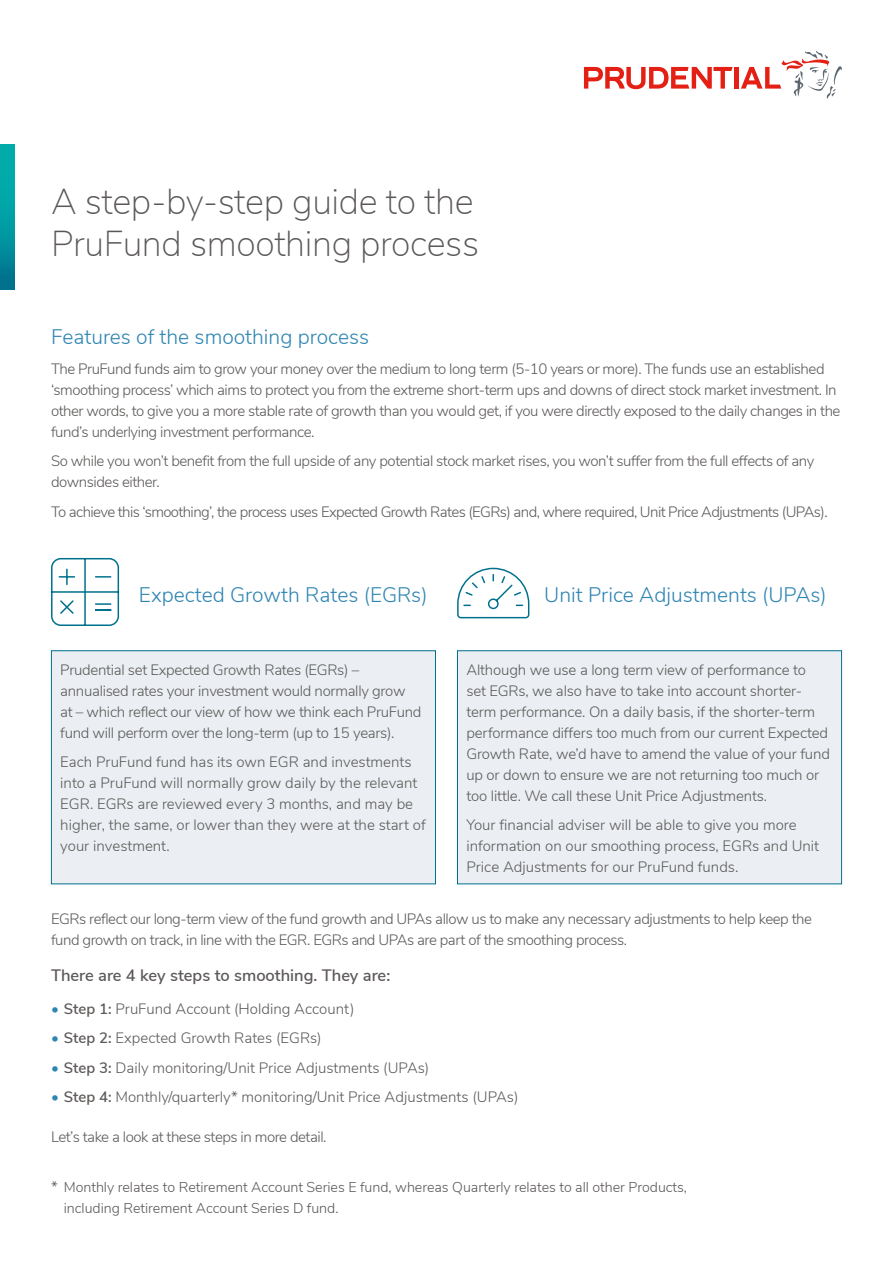
<style>
.page{position:relative;width:893px;height:1263px;background:#fff}
.page>*{position:absolute;margin:0;border:0;box-sizing:border-box;transform-origin:0 0}
.t1{font:200 36px/42px "Nunito Sans";letter-spacing:-.01em;color:#5b5857}
.t2{font:300 21px "Nunito Sans";color:#2e85b2}
.t3{font:600 16.5px "Nunito Sans";color:#5b5857}
.t4{font:300 15px/21px "Nunito Sans";letter-spacing:-.02em;color:#5b5857}
.t5{font:300 15px/21px "Nunito Sans";color:#5b5857}
.t6{font:300 15px "Nunito Sans";letter-spacing:-.04em;color:#5b5857}
.t7{font:300 14.25px/21px "Nunito Sans";letter-spacing:-.005em;color:#5b5857}
.s1{font-weight:600;color:#2e85b2}
.s2{font-weight:600}
.s3{font-size:15px}
</style>
<div class="page">
<svg style="left:0;top:145px;width:15px;height:144px;background:#0098a1"></svg>
<hr style="left:734px;top:67px;width:4px;height:22px;background:#e41f13">
<svg style="left:741px;top:51px;width:101px;height:48px"></svg>
<svg style="left:584px;top:67px;width:149px;height:22px"></svg>
<div style="left:51px;top:651px;width:384px;height:233px;background:#ebeff3"></div>
<div style="left:51px;top:650px;width:385px;height:234px;border:1px solid #00718d"></div>
<div style="left:457px;top:651px;width:385px;height:233px;background:#ebeff3"></div>
<div style="left:457px;top:650px;width:385px;height:234px;border:1px solid #00718d"></div>
<svg style="left:457px;top:567px;width:73px;height:52px"></svg>
<svg style="left:51px;top:557px;width:69px;height:69px"></svg>
<h1 class="t1" style="left:51px;top:179px;width:430px">A step-by-step guide to the<br>PruFund smoothing process</h1>
<h2 class="t2" style="left:51px;top:322px;width:320px">Features of the smoothing process</h2>
<p class="t4" style="left:51px;top:357px;width:791px">The PruFund funds aim to grow your money over the medium to long term (5-10 years or more). The funds use an established ‘smoothing process’ which aims to protect you from the extreme short-term ups and downs of direct stock market investment. In other words, to give you a more stable rate of growth than you would get, if you were directly exposed to the daily changes in the fund’s underlying investment performance.</p>
<p class="t4" style="left:51px;top:450px;width:765px">So while you won’t benefit from the full upside of any potential stock market rises, you won’t suffer from the full effects of any downsides either.</p>
<p class="t6" style="left:51px;top:501px;width:778px">To achieve this ‘smoothing’, the process uses Expected Growth Rates (EGRs) and, where required, Unit Price Adjustments (UPAs).</p>
<h2 class="t2" style="left:139px;top:579px;width:290px">Expected Growth Rates (EGRs)</h2>
<h2 class="t2" style="left:544px;top:579px;width:284px">Unit Price Adjustments (UPAs)</h2>
<p class="t4" style="left:60px;top:658px;width:363px">Prudential set Expected Growth Rates (EGRs) – annualised rates your investment would normally grow at – which reflect our view of how we think each PruFund fund will perform over the long-term (up to 15 years).</p>
<p class="t5" style="left:60px;top:751px;width:367px">Each PruFund fund has its own EGR and investments into a PruFund will normally grow daily by the relevant EGR. EGRs are reviewed every 3 months, and may be higher, the same, or lower than they were at the start of your investment.</p>
<p class="t4" style="left:466px;top:658px;width:365px">Although we use a long term view of performance to<br>set EGRs, we also have to take into account shorter&shy;term performance. On a daily basis, if the shorter-term performance differs too much from our current Expected Growth Rate, we’d have to amend the value of your fund up or down to ensure we are not returning too much or too little. We call these Unit Price Adjustments.</p>
<p class="t5" style="left:466px;top:814px;width:354px">Your financial adviser will be able to give you more information on our smoothing process, EGRs and Unit<br>Price Adjustments for our PruFund funds.</p>
<p class="t4" style="left:51px;top:907px;width:762px">EGRs reflect our long-term view of the fund growth and UPAs allow us to make any necessary adjustments to help keep the fund growth on track, in line with the EGR. EGRs and UPAs are part of the smoothing process.</p>
<p class="t3" style="left:51px;top:963px;width:341px">There are 4 key steps to smoothing. They are:</p>
<p class="t5" style="left:51px;top:997px;width:305px"><span class="s1">•</span> <span class="s2">Step 1:</span> PruFund Account (Holding Account)</p>
<p class="t5" style="left:51px;top:1026px;width:272px"><span class="s1">•</span> <span class="s2">Step 2:</span> Expected Growth Rates (EGRs)</p>
<p class="t5" style="left:51px;top:1056px;width:380px"><span class="s1">•</span> <span class="s2">Step 3:</span> Daily monitoring/Unit Price Adjustments (UPAs)</p>
<p class="t5" style="left:51px;top:1085px;width:469px"><span class="s1">•</span> <span class="s2">Step 4:</span> Monthly/quarterly* monitoring/Unit Price Adjustments (UPAs)</p>
<p class="t4" style="left:51px;top:1125px;width:277px">Let’s take a look at these steps in more detail.</p>
<p class="t7" style="left:64px;top:1176px;width:625px;text-indent:-13px"><span class="s3">*</span> Monthly relates to Retirement Account Series E fund, whereas Quarterly relates to all other Products, including Retirement Account Series D fund.</p>
</div>
